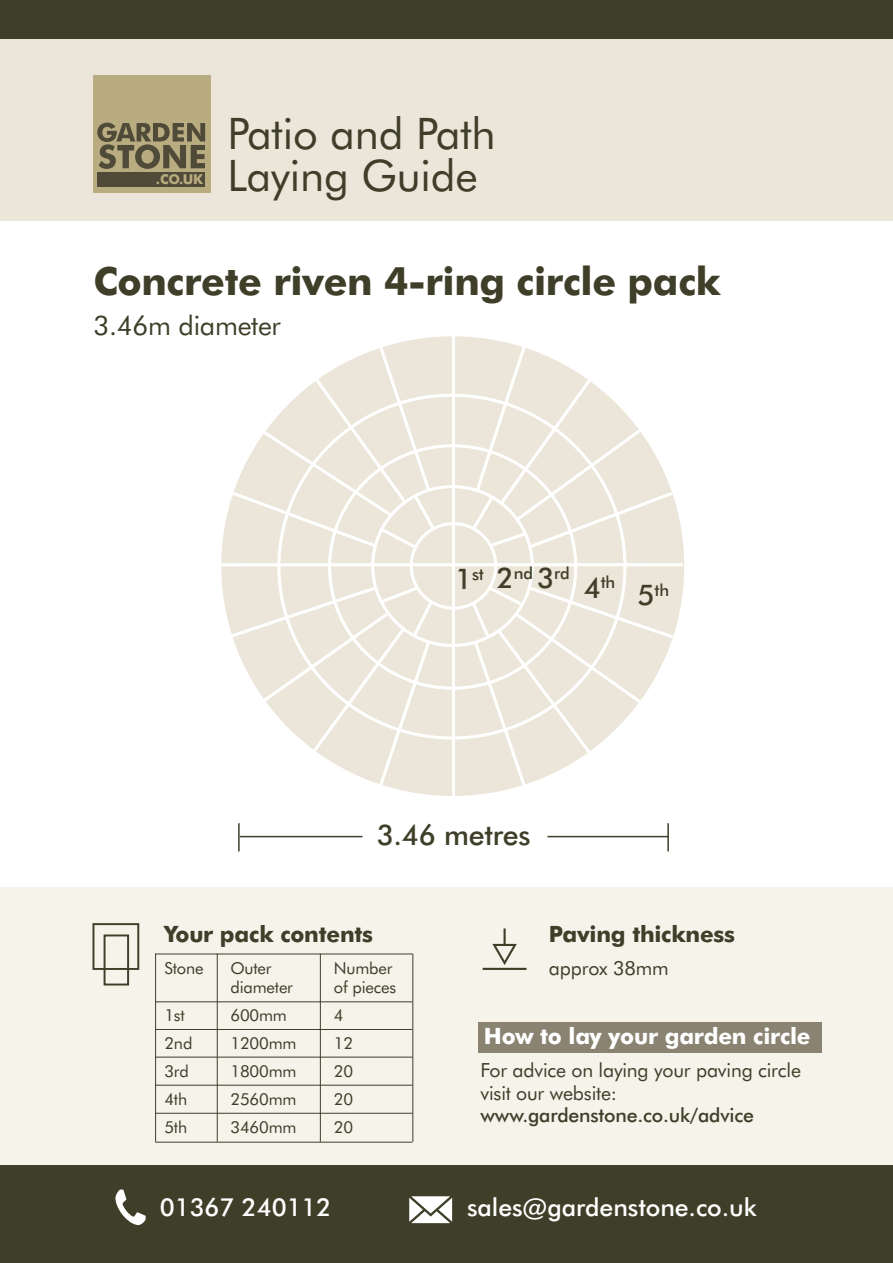
<style>
.page{position:relative;width:893px;height:1263px;background:#fff}
.page>*{position:absolute;margin:0;border:0;box-sizing:border-box;transform-origin:0 0}
.t1{font:43.5px/42px "Futura BT";letter-spacing:-.005em;color:#3e3e29}
.t2{font:700 39px "Futura BT";letter-spacing:-.01em;color:#3e3e29}
.overall_dimensions{font:500 28.5px "Futura BT";letter-spacing:-.01em;color:#3e3e29}
.t3{font:27px "Futura BT";letter-spacing:-.01em;color:#3e3e29}
.t4{font:500 24.9px "Futura BT";letter-spacing:-.005em;color:#fff}
.Sub_heading{font:700 22.5px "Futura BT";letter-spacing:-.01em;color:#3e3e29}
.Sub_heading-2{font:700 22.5px "Futura BT";letter-spacing:-.01em;color:#fff}
.List_text{font:19.5px/22.5px "Futura BT";letter-spacing:-.01em;color:#3e3e29}
.List_text-2{font:500 19.5px "Futura BT";letter-spacing:-.01em;color:#3e3e29}
.t5{font:500 16.65px "Futura BT";letter-spacing:-.01em;color:#3e3e29}
.List_text-3{font:16.5px "Futura BT";letter-spacing:-.01em;color:#3e3e29}
.t6{font:700 13.65px "Futura BT";color:#b9ac80}
.s1{font-size:28.5px}
</style>
<div class="page">
<div style="left:0;top:38px;width:893px;height:183px;background:#ebe6d9"></div>
<div style="left:0;top:1165px;width:893px;height:98px;background:#3e3e29"></div>
<svg style="left:116px;top:1189px;width:30px;height:36px"></svg>
<svg style="left:409px;top:1196px;width:44px;height:28px"></svg>
<div style="left:0;top:0;width:893px;height:39px;background:#3e3e29"></div>
<div style="left:94px;top:75px;width:117px;height:118px;background:#b9ac80"></div>
<svg style="left:97px;top:123px;width:108px;height:46px"></svg>
<div style="left:98px;top:172px;width:107px;height:14px;background:#504a39"></div>
<div style="left:219px;top:335px;width:466px;height:463px;background:#ebe6d9;border-radius:50%"></div>
<hr style="left:452px;top:335px;width:3px;height:462px;background:#fff">
<hr style="left:218px;top:563px;width:465px;height:3px;background:#fff">
<svg style="left:469px;top:343px;width:207px;height:208px"></svg>
<svg style="left:469px;top:584px;width:207px;height:206px"></svg>
<svg style="left:225px;top:584px;width:210px;height:207px"></svg>
<svg style="left:226px;top:342px;width:212px;height:209px"></svg>
<div style="left:410px;top:522px;width:87px;height:88px;border:3px solid #fff;border-radius:50%"></div>
<div style="left:0;top:888px;width:893px;height:277px;background:#f6f3eb"></div>
<div style="left:478px;top:1022px;width:344px;height:31px;background:#8b8372"></div>
<svg style="left:483px;top:928px;width:43px;height:42px"></svg>
<hr style="left:155px;top:1001px;width:257px;height:1px;background:#3e3e29">
<hr style="left:155px;top:1029px;width:257px;height:1px;background:#3e3e29">
<hr style="left:155px;top:1057px;width:257px;height:1px;background:#3e3e29">
<hr style="left:155px;top:1113px;width:257px;height:1px;background:#3e3e29">
<div style="left:92px;top:923px;width:47px;height:47px;border:2px solid #3e3e29"></div>
<div style="left:104px;top:934px;width:25px;height:51px;border:2px solid #3e3e29"></div>
<hr style="left:547px;top:836px;width:122px;height:1px;background:#3e3e29">
<hr style="left:667px;top:823px;width:2px;height:28px;background:#3e3e29">
<hr style="left:240px;top:836px;width:122px;height:1px;background:#3e3e29">
<hr style="left:238px;top:823px;width:2px;height:28px;background:#3e3e29">
<hr style="left:155px;top:954px;width:257px;height:1px;background:#3e3e29">
<hr style="left:217px;top:954px;width:1px;height:188px;background:#3e3e29">
<hr style="left:320px;top:954px;width:1px;height:188px;background:#3e3e29">
<hr style="left:412px;top:954px;width:1px;height:188px;background:#3e3e29">
<hr style="left:155px;top:954px;width:1px;height:188px;background:#3e3e29">
<hr style="left:155px;top:1142px;width:257px;height:1px;background:#3e3e29">
<hr style="left:155px;top:1085px;width:257px;height:1px;background:#3e3e29">
<p class="t6" style="left:156px;top:171px;width:49px">.CO.UK</p>
<h1 class="t1" style="left:227px;top:112px;width:270px">Patio and Path<br>Laying Guide</h1>
<p class="t2" style="left:94px;top:257px;width:629px">Concrete riven 4-ring circle pack</p>
<p class="t3" style="left:94px;top:309px;width:189px">3.46m diameter</p>
<p class="t5" style="left:455px;top:564px;width:30px"><span class="s1">1</span>st</p>
<p class="t5" style="left:497px;top:563px;width:74px"><span class="s1">2</span>nd <span class="s1">3</span>rd</p>
<p class="t5" style="left:584px;top:572px;width:33px"><span class="s1">4</span>th</p>
<p class="t5" style="left:638px;top:580px;width:33px"><span class="s1">5</span>th</p>
<p class="overall_dimensions" style="left:377px;top:817px;width:155px">3.46 metres</p>
<p class="Sub_heading" style="left:164px;top:920px;width:210px">Your pack contents</p>
<p class="List_text-3" style="left:164px;top:958px;width:41px">Stone</p>
<p class="List_text-3" style="left:230px;top:958px;width:43px">Outer</p>
<p class="List_text-3" style="left:334px;top:958px;width:60px">Number</p>
<p class="List_text-3" style="left:230px;top:977px;width:64px">diameter</p>
<p class="List_text-3" style="left:334px;top:977px;width:64px">of pieces</p>
<p class="List_text-3" style="left:164px;top:1005px;width:22px">1st</p>
<p class="List_text-3" style="left:230px;top:1005px;width:58px">600mm</p>
<p class="List_text-3" style="left:334px;top:1005px;width:11px">4</p>
<p class="List_text-3" style="left:164px;top:1033px;width:30px">2nd</p>
<p class="List_text-3" style="left:230px;top:1033px;width:68px">1200mm</p>
<p class="List_text-3" style="left:334px;top:1033px;width:21px">12</p>
<p class="List_text-3" style="left:164px;top:1061px;width:26px">3rd</p>
<p class="List_text-3" style="left:230px;top:1061px;width:68px">1800mm</p>
<p class="List_text-3" style="left:334px;top:1061px;width:21px">20</p>
<p class="List_text-3" style="left:164px;top:1089px;width:24px">4th</p>
<p class="List_text-3" style="left:230px;top:1089px;width:68px">2560mm</p>
<p class="List_text-3" style="left:334px;top:1089px;width:21px">20</p>
<p class="List_text-3" style="left:164px;top:1117px;width:24px">5th</p>
<p class="List_text-3" style="left:230px;top:1117px;width:68px">3460mm</p>
<p class="List_text-3" style="left:334px;top:1117px;width:21px">20</p>
<p class="Sub_heading" style="left:549px;top:920px;width:188px">Paving thickness</p>
<p class="List_text" style="left:549px;top:956px;width:121px">approx 38mm</p>
<p class="Sub_heading-2" style="left:484px;top:1022px;width:328px">How to lay your garden circle</p>
<p class="List_text" style="left:480px;top:1059px;width:322px">For advice on laying your paving circle visit our website:</p>
<p class="List_text-2" style="left:480px;top:1103px;width:275px">www.gardenstone.co.uk/advice</p>
<h3 class="t4" style="left:160px;top:1192px;width:173px">01367 240112</h3>
<h3 class="t4" style="left:467px;top:1192px;width:291px">sales@gardenstone.co.uk</h3>
</div>
